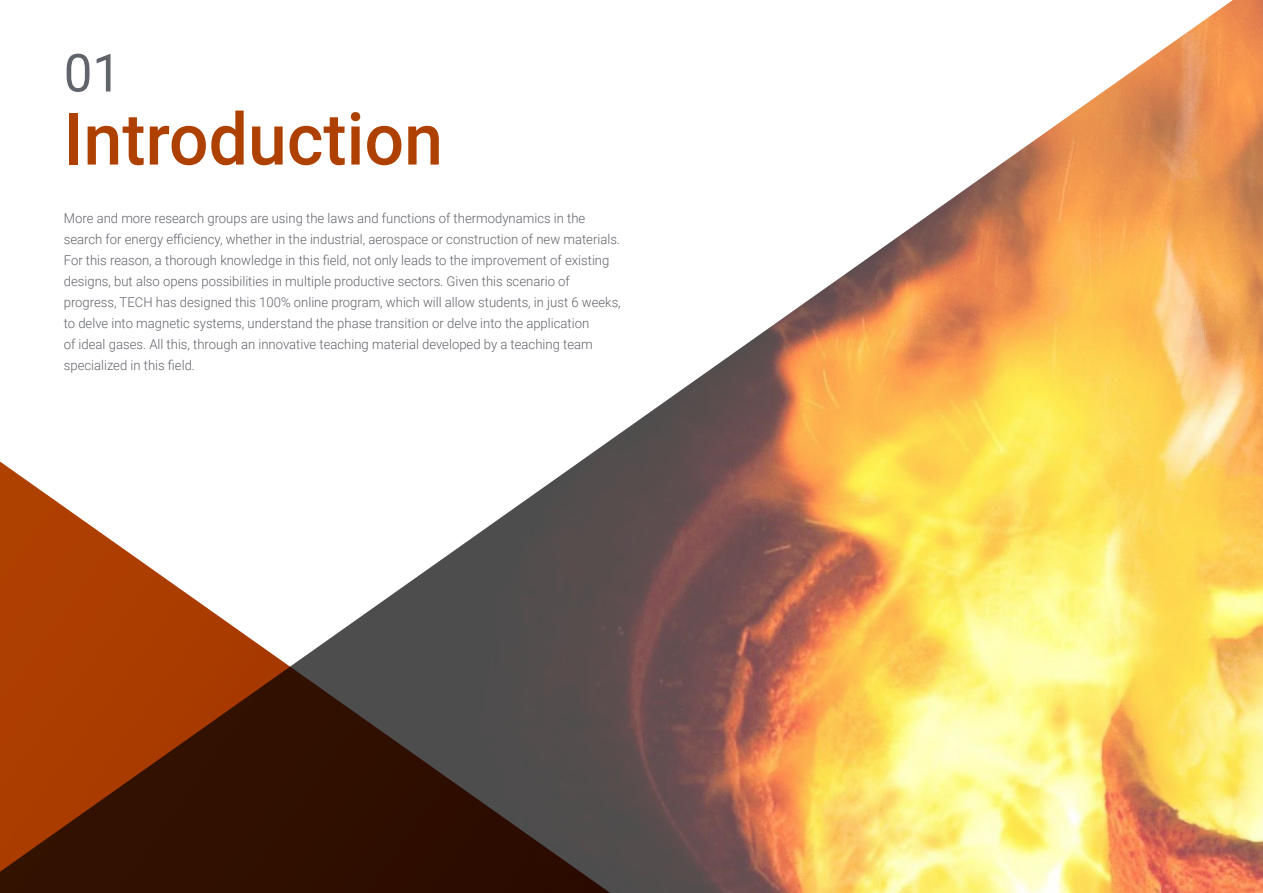
<style>
.page{position:relative;width:1263px;height:893px;background:#fff}
.page>*{position:absolute;margin:0;border:0;box-sizing:border-box;transform-origin:0 0}
.t1{font:500 72px "Roboto";color:#ae4000}
.t2{font:52.5px "Roboto";color:#61646a}
.t3{font:300 13.5px/21px "Roboto";color:#61646a}
</style>
<div class="page">
<img style="left:602px;top:0;width:661px;height:893px">
<svg style="left:0;top:446px;width:640px;height:447px"></svg>
<h2 class="t2" style="left:64px;top:36px;width:59px">01</h2>
<h1 class="t1" style="left:64px;top:89px;width:381px">Introduction</h1>
<p class="t3" style="left:64px;top:207px;width:558px">More and more research groups are using the laws and functions of thermodynamics in the search for energy efficiency, whether in the industrial, aerospace or construction of new materials.<br>For this reason, a thorough knowledge in this field, not only leads to the improvement of existing designs, but also opens possibilities in multiple productive sectors. Given this scenario of progress, TECH has designed this 100% online program, which will allow students, in just 6 weeks, to delve into magnetic systems, understand the phase transition or delve into the application<br>of ideal gases. All this, through an innovative teaching material developed by a teaching team specialized in this field.</p>
</div>
